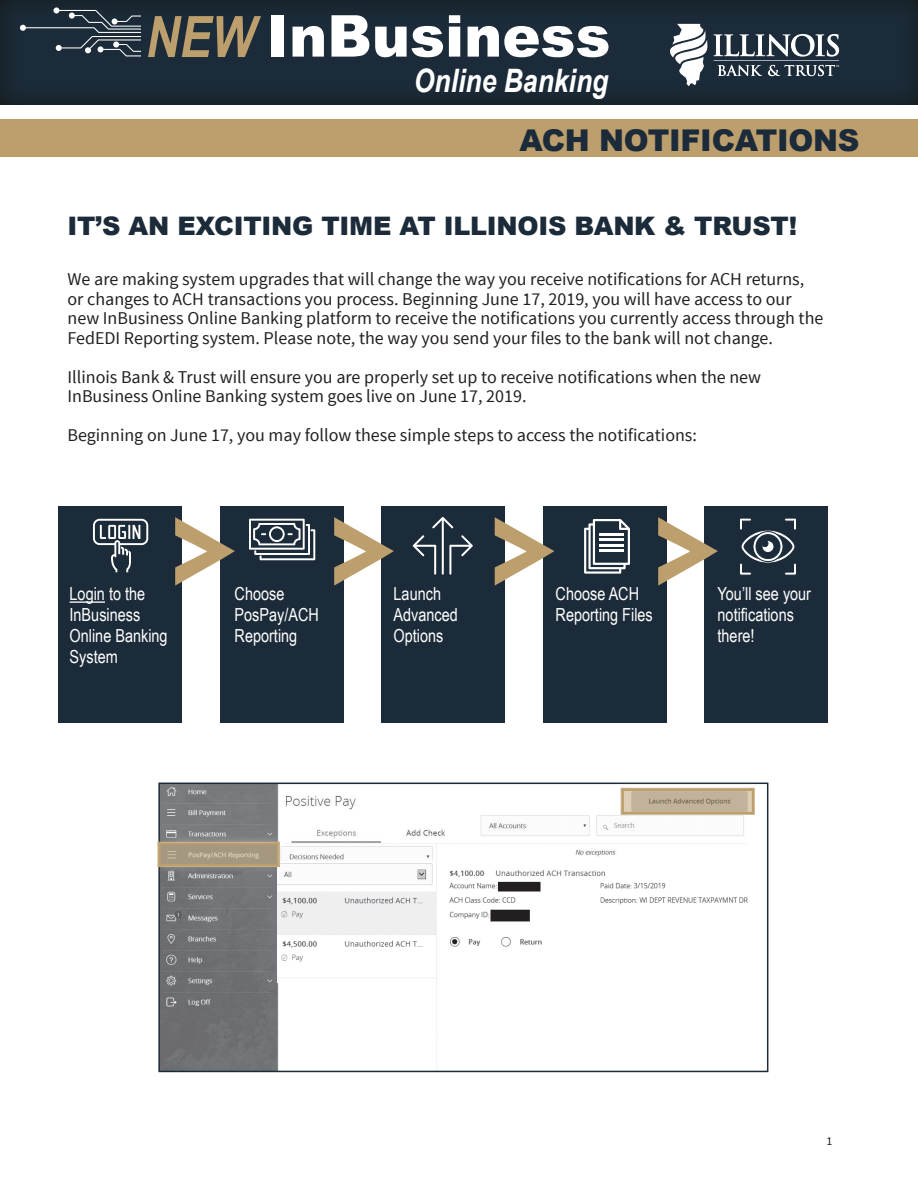
<style>
.page{position:relative;width:918px;height:1188px;background:#fff}
.page>*{position:absolute;margin:0;border:0;box-sizing:border-box;transform-origin:0 0}
.t1{font:900 57.75px "Arial";color:#fff}
.t2{font:italic 700 32.4px "Arial Narrow";color:#fff}
.t3{font:900 30px "Arial";letter-spacing:-.01em;color:#1c2b39}
.t4{font:900 25.5px "Arial";letter-spacing:-.01em;color:#1c2b39}
.body{font:18px/19.5px "Source Sans Pro";color:#231f20}
.box_note{font:18px/21px "Arial Narrow";color:#fff}
.t5{font:12px "Source Sans Pro";color:#231f20}
</style>
<div class="page">
<div style="left:0;top:119px;width:918px;height:38px;background:#bc9f6d"></div>
<div style="left:58px;top:506px;width:124px;height:217px;background:#1c2b39"></div>
<div style="left:220px;top:506px;width:123px;height:217px;background:#1c2b39"></div>
<div style="left:382px;top:506px;width:123px;height:217px;background:#1c2b39"></div>
<div style="left:543px;top:506px;width:123px;height:217px;background:#1c2b39"></div>
<div style="left:705px;top:506px;width:123px;height:217px;background:#1c2b39"></div>
<svg style="left:175px;top:517px;width:60px;height:69px"></svg>
<svg style="left:334px;top:517px;width:60px;height:69px"></svg>
<svg style="left:495px;top:517px;width:59px;height:69px"></svg>
<svg style="left:658px;top:517px;width:60px;height:69px"></svg>
<hr style="left:70px;top:601px;width:35px;height:2px;background:#fff">
<svg style="left:93px;top:519px;width:55px;height:53px"></svg>
<svg style="left:249px;top:519px;width:66px;height:41px"></svg>
<svg style="left:413px;top:517px;width:60px;height:58px"></svg>
<svg style="left:584px;top:519px;width:46px;height:55px"></svg>
<svg style="left:740px;top:518px;width:56px;height:57px"></svg>
<img style="left:161px;top:786px;width:585px;height:283px">
<div style="left:158px;top:783px;width:610px;height:289px;border:2px solid #1c2b39"></div>
<div style="left:612px;top:779px;width:152px;height:44px;background:#fff;opacity:.75"></div>
<svg style="left:622px;top:789px;width:132px;height:25px;background:#bfae91"></svg>
<img style="left:278px;top:861px;width:470px;height:122px">
<div style="left:150px;top:833px;width:138px;height:43px;background:#fff;opacity:.75"></div>
<svg style="left:160px;top:843px;width:118px;height:23px;background:#ac9b7f"></svg>
<div style="left:0;top:0;width:918px;height:107px;background:linear-gradient(to right,#19262f,#1b2a37)"></div>
<svg style="left:20px;top:7px;width:241px;height:92px;background:#343e44"></svg>
<svg style="left:670px;top:24px;width:169px;height:62px"></svg>
<h1 class="t1" style="left:267px;top:-6px;width:345px">InBusiness</h1>
<h2 class="t2" style="left:414px;top:56px;width:196px">Online Banking</h2>
<h1 class="t3" style="left:519px;top:118px;width:342px">ACH NOTIFICATIONS</h1>
<h1 class="t4" style="left:68px;top:208px;width:731px">IT’S AN EXCITING TIME AT ILLINOIS BANK &amp; TRUST!</h1>
<p class="body" style="left:68px;top:270px;width:757px">We are making system upgrades that will change the way you receive notifications for ACH returns, or changes to ACH transactions you process. Beginning June 17, 2019, you will have access to our new InBusiness Online Banking platform to receive the notifications you currently access through the FedEDI Reporting system. Please note, the way you send your files to the bank will not change.</p>
<p class="body" style="left:68px;top:367px;width:695px">Illinois Bank &amp; Trust will ensure you are properly set up to receive notifications when the new<br>InBusiness Online Banking system goes live on June 17, 2019.</p>
<p class="body" style="left:68px;top:426px;width:631px">Beginning on June 17, you may follow these simple steps to access the notifications:</p>
<p class="box_note" style="left:70px;top:583px;width:100px">Login to the<br>InBusiness<br>Online Banking<br>System</p>
<p class="box_note" style="left:235px;top:583px;width:86px">Choose<br>PosPay/ACH<br>Reporting</p>
<p class="box_note" style="left:394px;top:583px;width:66px">Launch<br>Advanced<br>Options</p>
<p class="box_note" style="left:556px;top:583px;width:99px">Choose ACH<br>Reporting Files</p>
<p class="box_note" style="left:718px;top:583px;width:95px">You’ll see your notifications there!</p>
<p class="t5" style="left:826px;top:1133px;width:7px">1</p>
</div>
